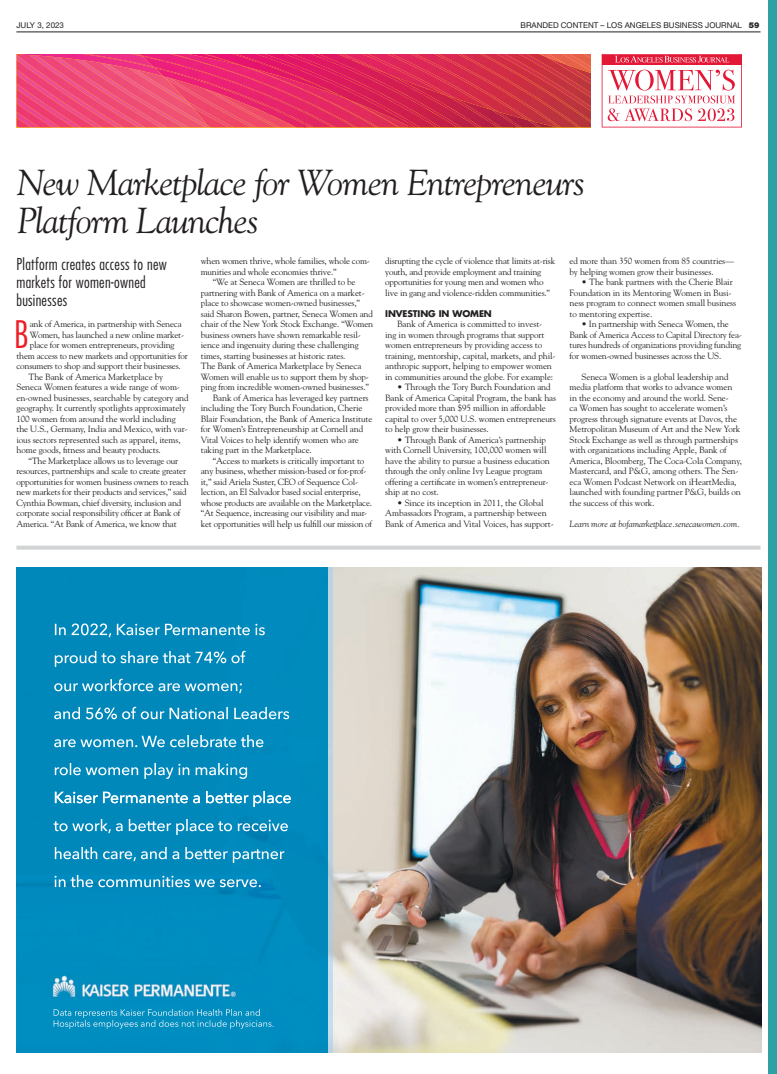
<style>
.page{position:relative;width:777px;height:1074px;background:#fff}
.page>*{position:absolute;margin:0;border:0;box-sizing:border-box;transform-origin:0 0}
.t1{font:300 condensed 36.9px "Futura Std";color:#ed1c24}
.t2{font:italic 36px/38px "Goudy Std";letter-spacing:-.025em;color:#231f20}
.t3{font:300 condensed 16px/18px "Futura Std";letter-spacing:.02em;color:#231f20}
.t4{font:9px/10.5px "Goudy Std";letter-spacing:-.01em;color:#231f20}
.t5{font:italic 9px "Goudy Std";letter-spacing:-.01em;color:#231f20}
.t6{font:700 9px "Futura Std";letter-spacing:-.01em;color:#231f20}
.t7{font:8px "Helvetica Neue LT Std";color:#231f20}
.s1{font-weight:900}
</style>
<div class="page">
<svg style="left:16px;top:546px;width:745px;height:4px;fill:#d1d3d4"></svg>
<div style="left:769px;top:0;width:8px;height:1074px;background:#2da1a3"></div>
<hr style="left:16px;top:32px;width:745px;height:1px;background:#231f20">
<img style="left:170px;top:54px;width:62px;height:22px">
<img style="left:204px;top:54px;width:28px;height:13px">
<img style="left:232px;top:54px;width:24px;height:22px">
<img style="left:256px;top:54px;width:28px;height:38px">
<img style="left:284px;top:54px;width:27px;height:74px">
<img style="left:311px;top:54px;width:32px;height:74px">
<img style="left:337px;top:54px;width:3px;height:6px">
<img style="left:207px;top:76px;width:50px;height:2px">
<img style="left:16px;top:54px;width:123px;height:4px">
<img style="left:16px;top:58px;width:165px;height:70px">
<img style="left:127px;top:64px;width:80px;height:61px">
<img style="left:16px;top:61px;width:111px;height:67px">
<img style="left:165px;top:101px;width:5px;height:27px">
<img style="left:137px;top:70px;width:50px;height:31px">
<img style="left:16px;top:64px;width:73px;height:64px">
<img style="left:170px;top:78px;width:106px;height:50px">
<img style="left:215px;top:92px;width:81px;height:36px">
<img style="left:343px;top:74px;width:248px;height:54px">
<img style="left:340px;top:54px;width:22px;height:20px">
<img style="left:362px;top:54px;width:25px;height:45px">
<img style="left:387px;top:54px;width:24px;height:58px">
<img style="left:411px;top:54px;width:23px;height:67px">
<img style="left:434px;top:54px;width:23px;height:74px">
<img style="left:457px;top:54px;width:124px;height:74px">
<img style="left:480px;top:54px;width:111px;height:69px">
<img style="left:519px;top:54px;width:72px;height:44px">
<img style="left:545px;top:73px;width:40px;height:11px">
<img style="left:539px;top:54px;width:46px;height:19px">
<img style="left:541px;top:54px;width:21px;height:11px">
<img style="left:562px;top:54px;width:23px;height:17px">
<img style="left:585px;top:54px;width:6px;height:43px">
<svg style="left:602px;top:54px;width:140px;height:73px"></svg>
<img style="left:332px;top:567px;width:430px;height:486px">
<img style="left:17px;top:567px;width:310px;height:486px">
<p class="t7" style="left:16px;top:20px;width:49px">JULY 3, 2023</p>
<p class="t7" style="left:521px;top:20px;width:240px">BRANDED CONTENT – LOS ANGELES BUSINESS JOURNAL <span class="s1">59</span></p>
<h2 class="t2" style="left:17px;top:163px;width:570px">New Marketplace for Women Entrepreneurs<br>Platform Launches</h2>
<h3 class="t3" style="left:16px;top:255px;width:152px">Platform creates access to new markets for women-owned businesses</h3>
<p class="t4" style="left:201px;top:256px;width:171px">when women thrive, whole families, whole com-</p>
<p class="t4" style="left:201px;top:266px;width:137px">munities and whole economies thrive.”</p>
<p class="t4" style="left:213px;top:277px;width:144px">“We at Seneca Women are thrilled to be</p>
<p class="t4" style="left:201px;top:287px;width:165px">partnering with Bank of America on a market-</p>
<p class="t4" style="left:201px;top:298px;width:161px">place to showcase women-owned businesses,”</p>
<p class="t4" style="left:201px;top:308px;width:174px">said Sharon Bowen, partner, Seneca Women and</p>
<p class="t4" style="left:201px;top:319px;width:174px">chair of the New York Stock Exchange. “Women</p>
<p class="t4" style="left:201px;top:329px;width:161px">business owners have shown remarkable resil-</p>
<p class="t4" style="left:201px;top:340px;width:159px">ience and ingenuity during these challenging</p>
<p class="t4" style="left:201px;top:350px;width:146px">times, starting businesses at historic rates.</p>
<p class="t4" style="left:201px;top:361px;width:162px">The Bank of America Marketplace by Seneca</p>
<p class="t4" style="left:201px;top:371px;width:170px">Women will enable us to support them by shop-</p>
<p class="t4" style="left:201px;top:382px;width:170px">ping from incredible women-owned businesses.”</p>
<p class="t4" style="left:213px;top:392px;width:157px">Bank of America has leveraged key partners</p>
<p class="t4" style="left:201px;top:403px;width:163px">including the Tory Burch Foundation, Cherie</p>
<p class="t4" style="left:201px;top:413px;width:173px">Blair Foundation, the Bank of America Institute</p>
<p class="t4" style="left:201px;top:424px;width:164px">for Women’s Entrepreneurship at Cornell and</p>
<p class="t4" style="left:201px;top:434px;width:160px">Vital Voices to help identify women who are</p>
<p class="t4" style="left:201px;top:445px;width:113px">taking part in the Marketplace.</p>
<p class="t4" style="left:213px;top:455px;width:153px">“Access to markets is critically important to</p>
<p class="t4" style="left:201px;top:466px;width:167px">any business, whether mission-based or for-prof-</p>
<p class="t4" style="left:201px;top:476px;width:159px">it,” said Ariela Suster, CEO of Sequence Col-</p>
<p class="t4" style="left:201px;top:487px;width:162px">lection, an El Salvador based social enterprise,</p>
<p class="t4" style="left:201px;top:497px;width:173px">whose products are available on the Marketplace.</p>
<p class="t4" style="left:201px;top:508px;width:168px">“At Sequence, increasing our visibility and mar-</p>
<p class="t4" style="left:201px;top:518px;width:173px">ket opportunities will help us fulfill our mission of</p>
<p class="t4" style="left:385px;top:256px;width:172px">disrupting the cycle of violence that limits at-risk youth, and provide employment and training opportunities for young men and women who live in gang and violence-ridden communities.”</p>
<p class="t6" style="left:385px;top:307px;width:108px">INVESTING IN WOMEN</p>
<p class="t4" style="left:385px;top:319px;width:172px;text-indent:12px">Bank of America is committed to invest&shy;ing in women through programs that support women entrepreneurs by providing access to training, mentorship, capital, markets, and phil&shy;anthropic support, helping to empower women in communities around the globe. For example:</p>
<p class="t4" style="left:385px;top:382px;width:173px;text-indent:12px">• Through the Tory Burch Foundation and Bank of America Capital Program, the bank has provided more than $95 million in affordable capital to over 5,000 U.S. women entrepreneurs to help grow their businesses.</p>
<p class="t4" style="left:385px;top:434px;width:166px;text-indent:12px">• Through Bank of America’s partnership with Cornell University, 100,000 women will have the ability to pursue a business education through the only online Ivy League program offering a certificate in women’s entrepreneur&shy;ship at no cost.</p>
<p class="t4" style="left:385px;top:497px;width:170px;text-indent:12px">• Since its inception in 2011, the Global<br>Ambassadors Program, a partnership between<br>Bank of America and Vital Voices, has support-</p>
<p class="t4" style="left:570px;top:256px;width:166px">ed more than 350 women from 85 countries— by helping women grow their businesses.</p>
<p class="t4" style="left:570px;top:277px;width:168px;text-indent:12px">• The bank partners with the Cherie Blair Foundation in its Mentoring Women in Busi&shy;ness program to connect women small business to mentoring expertise.</p>
<p class="t4" style="left:570px;top:319px;width:174px;text-indent:12px">• In partnership with Seneca Women, the Bank of America Access to Capital Directory fea&shy;tures hundreds of organizations providing funding for women-owned businesses across the US.</p>
<p class="t4" style="left:570px;top:371px;width:174px;text-indent:12px">Seneca Women is a global leadership and media platform that works to advance women in the economy and around the world. Sene-<br>ca Women has sought to accelerate women’s progress through signature events at Davos, the Metropolitan Museum of Art and the New York Stock Exchange as well as through partnerships with organizations including Apple, Bank of America, Bloomberg, The Coca-Cola Company, Mastercard, and P&amp;G, among others. The Sen&shy;eca Women Podcast Network on iHeartMedia, launched with founding partner P&amp;G, builds on the success of this work.</p>
<p class="t5" style="left:570px;top:518px;width:172px">Learn more at bofamarketplace.senecawomen.com.</p>
<h1 class="t1" style="left:14px;top:313px;width:16px">B</h1>
<p class="t4" style="left:30px;top:319px;width:153px">ank of America, in partnership with Seneca</p>
<p class="t4" style="left:30px;top:329px;width:156px">Women, has launched a new online market-</p>
<p class="t4" style="left:30px;top:340px;width:146px">place for women entrepreneurs, providing</p>
<p class="t4" style="left:16px;top:350px;width:173px">them access to new markets and opportunities for</p>
<p class="t4" style="left:16px;top:361px;width:166px">consumers to shop and support their businesses.</p>
<p class="t4" style="left:28px;top:371px;width:136px">The Bank of America Marketplace by</p>
<p class="t4" style="left:16px;top:382px;width:165px">Seneca Women features a wide range of wom-</p>
<p class="t4" style="left:16px;top:392px;width:174px">en-owned businesses, searchable by category and</p>
<p class="t4" style="left:16px;top:403px;width:171px">geography. It currently spotlights approximately</p>
<p class="t4" style="left:16px;top:413px;width:161px">100 women from around the world including</p>
<p class="t4" style="left:16px;top:424px;width:172px">the U.S., Germany, India and Mexico, with var-</p>
<p class="t4" style="left:16px;top:434px;width:166px">ious sectors represented such as apparel, items,</p>
<p class="t4" style="left:16px;top:445px;width:146px">home goods, fitness and beauty products.</p>
<p class="t4" style="left:28px;top:455px;width:151px">“The Marketplace allows us to leverage our</p>
<p class="t4" style="left:16px;top:466px;width:171px">resources, partnerships and scale to create greater</p>
<p class="t4" style="left:16px;top:476px;width:174px">opportunities for women business owners to reach</p>
<p class="t4" style="left:16px;top:487px;width:172px">new markets for their products and services,” said</p>
<p class="t4" style="left:16px;top:497px;width:166px">Cynthia Bowman, chief diversity, inclusion and</p>
<p class="t4" style="left:16px;top:508px;width:165px">corporate social responsibility officer at Bank of</p>
<p class="t4" style="left:16px;top:518px;width:162px">America. “At Bank of America, we know that</p>
</div>
